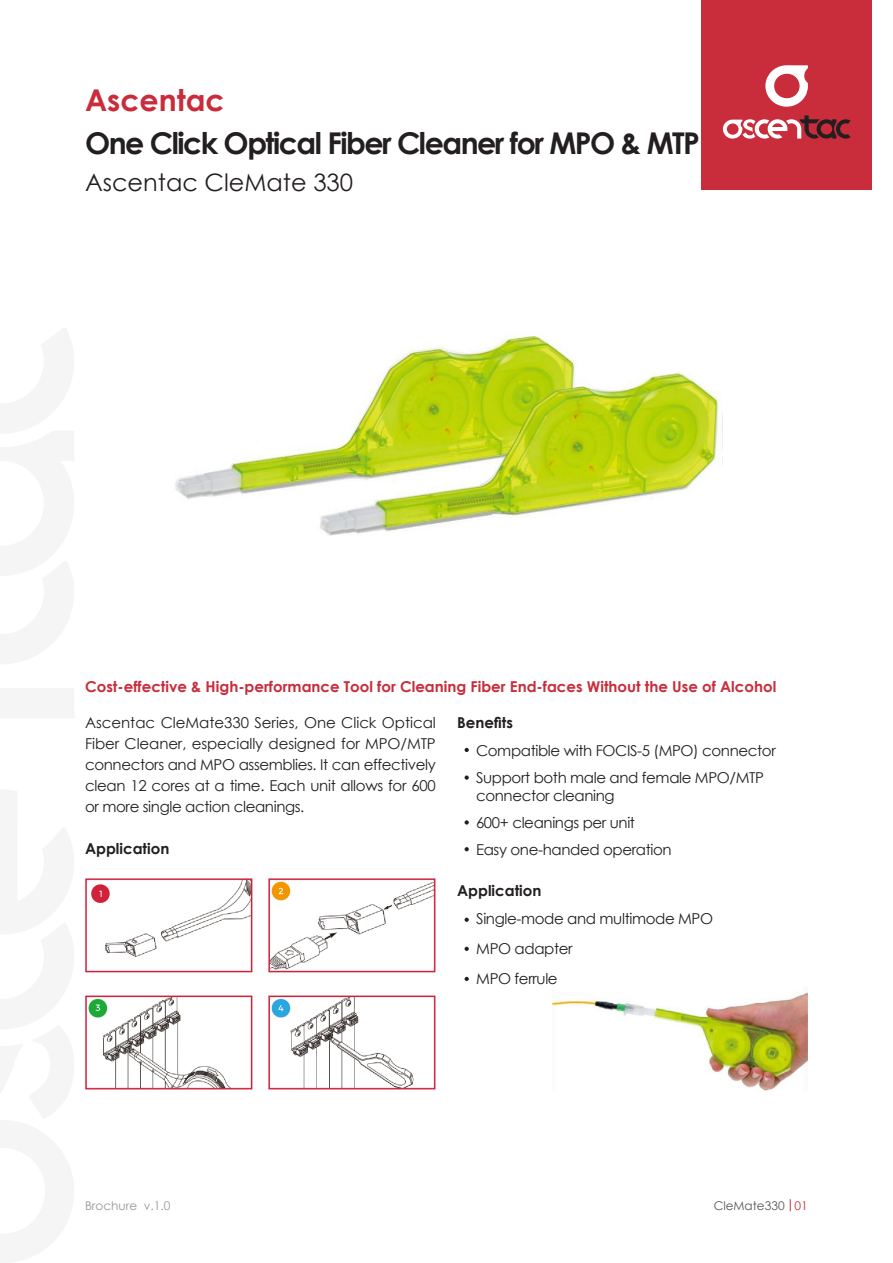
<style>
.page{position:relative;width:893px;height:1263px;background:#fff}
.page>*{position:absolute;margin:0;border:0;box-sizing:border-box;transform-origin:0 0}
.t1{font:700 30px "Century Gothic";letter-spacing:-.05em;color:#231f20}
.t2{font:700 30px "Century Gothic";color:#c92c3a}
.t3{font:24px "Century Gothic";color:#231f20}
.M-L-10{font:15px/21px "Century Gothic";letter-spacing:-.025em;color:#231f20}
.t4{font:700 15px "Century Gothic";color:#c92c3a}
.t5{font:700 15px "Century Gothic";color:#231f20}
.t6{font:12px "Century Gothic";color:#969696}
.t7{font:12px "Century Gothic";color:#545758}
.s1{color:#c92c3a}
</style>
<div class="page">
<svg style="left:465px;top:748px;width:4px;height:4px"></svg>
<svg style="left:465px;top:918px;width:4px;height:4px"></svg>
<svg style="left:465px;top:947px;width:4px;height:4px"></svg>
<svg style="left:465px;top:977px;width:4px;height:4px"></svg>
<svg style="left:465px;top:775px;width:4px;height:5px"></svg>
<svg style="left:465px;top:820px;width:4px;height:4px"></svg>
<svg style="left:465px;top:847px;width:4px;height:4px"></svg>
<img style="left:175px;top:336px;width:548px;height:200px">
<img style="left:85px;top:878px;width:351px;height:212px">
<img style="left:552px;top:986px;width:256px;height:107px">
<div style="left:702px;top:0;width:170px;height:189px;background:#c92c3a"></div>
<svg style="left:765px;top:65px;width:43px;height:42px"></svg>
<svg style="left:723px;top:115px;width:127px;height:24px"></svg>
<svg style="left:790px;top:1199px;width:1px;height:12px"></svg>
<p class="t2" style="left:85px;top:77px;width:141px">Ascentac</p>
<p class="t1" style="left:85px;top:120px;width:616px">One Click Optical Fiber Cleaner for MPO &amp; MTP</p>
<p class="t3" style="left:85px;top:166px;width:270px">Ascentac CleMate 330</p>
<p class="t4" style="left:85px;top:675px;width:693px">Cost-effective &amp; High-performance Tool for Cleaning Fiber End-faces Without the Use of Alcohol</p>
<p class="M-L-10" style="left:85px;top:712px;width:352px;text-align:justify">Ascentac CleMate330 Series, One Click Optical Fiber Cleaner, especially designed for MPO/MTP connectors and MPO assemblies. It can effectively clean 12 cores at a time. Each unit allows for 600 or more single action cleanings.</p>
<p class="t5" style="left:457px;top:711px;width:57px">Benefits</p>
<p class="M-L-10" style="left:476px;top:740px;width:301px">Compatible with FOCIS-5 (MPO) connector</p>
<p class="M-L-10" style="left:476px;top:768px;width:289px;line-height:18px">Support both male and female MPO/MTP connector cleaning</p>
<p class="M-L-10" style="left:476px;top:812px;width:161px">600+ cleanings per unit</p>
<p class="M-L-10" style="left:476px;top:839px;width:197px">Easy one-handed operation</p>
<p class="t5" style="left:85px;top:837px;width:86px">Application</p>
<p class="t5" style="left:457px;top:879px;width:86px">Application</p>
<p class="M-L-10" style="left:476px;top:908px;width:238px">Single-mode and multimode MPO</p>
<p class="M-L-10" style="left:476px;top:938px;width:98px">MPO adapter</p>
<p class="M-L-10" style="left:476px;top:968px;width:83px">MPO ferrule</p>
<p class="t6" style="left:85px;top:1197px;width:87px">Brochure v.1.0</p>
<p class="t7" style="left:714px;top:1197px;width:96px">CleMate330 <span class="s1">01</span></p>
</div>
